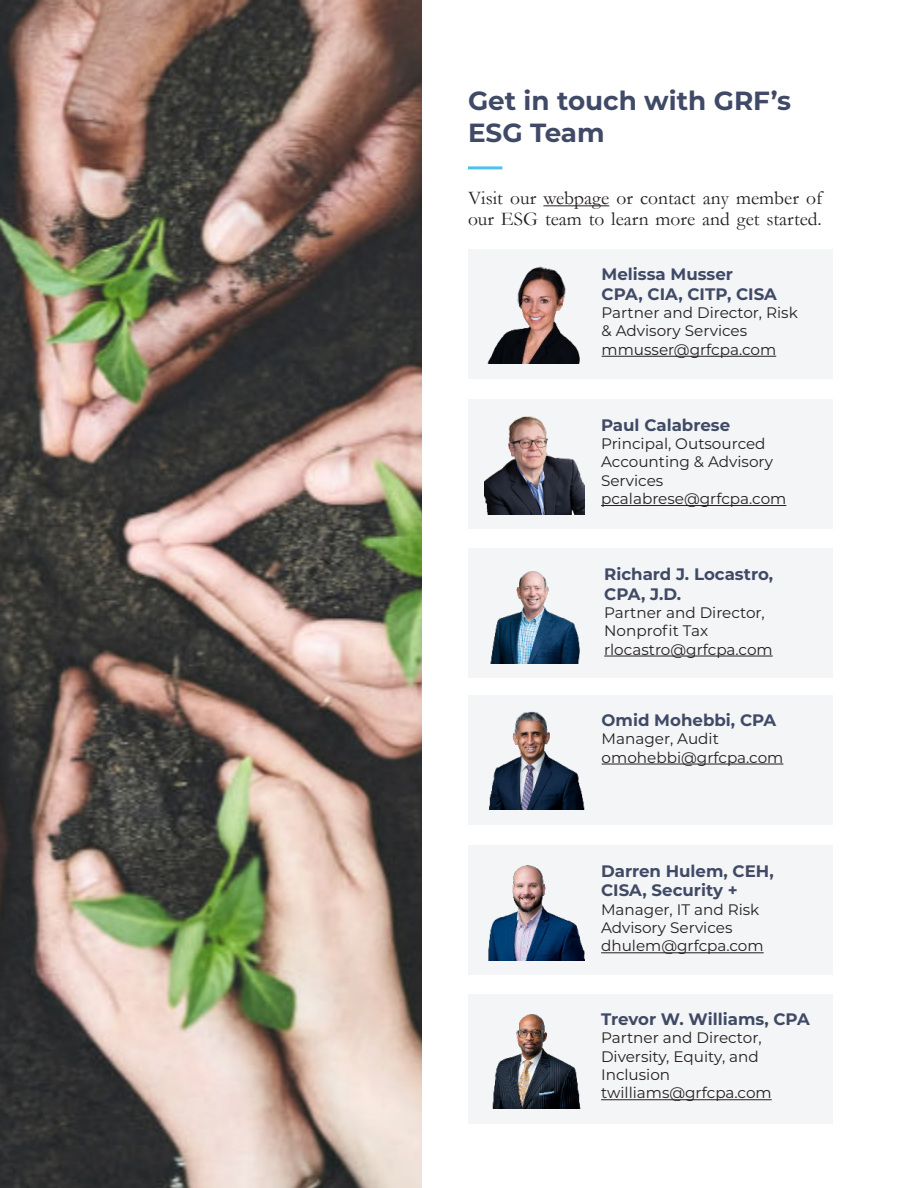
<style>
.page{position:relative;width:918px;height:1188px;background:#fff}
.page>*{position:absolute;margin:0;border:0;box-sizing:border-box;transform-origin:0 0}
.t1{font:700 26.25px/31.5px "Montserrat";color:#404a66}
.t2{font:19.5px/21px "Garamond";color:#231f20}
.t3{font:700 16.65px/20px "Montserrat";color:#404a66}
.t4{font:15.3px/18.3px "Montserrat";color:#231f20}
</style>
<div class="page">
<img style="left:0;top:0;width:421px;height:1188px">
<hr style="left:543px;top:205px;width:66px;height:1px;background:#231f20">
<hr style="left:468px;top:166px;width:34px;height:3px;background:#4fc2ec">
<div style="left:468px;top:250px;width:364px;height:129px;background:#f4f5f6"></div>
<hr style="left:602px;top:356px;width:174px;height:1px;background:#231f20">
<img style="left:487px;top:266px;width:93px;height:98px">
<div style="left:468px;top:695px;width:364px;height:130px;background:#f4f5f6"></div>
<hr style="left:602px;top:764px;width:181px;height:1px;background:#231f20">
<img style="left:488px;top:711px;width:97px;height:99px">
<div style="left:468px;top:400px;width:364px;height:129px;background:#f4f5f6"></div>
<hr style="left:601px;top:505px;width:185px;height:1px;background:#231f20">
<img style="left:485px;top:416px;width:100px;height:98px">
<div style="left:468px;top:548px;width:364px;height:130px;background:#f4f5f6"></div>
<hr style="left:604px;top:656px;width:169px;height:1px;background:#231f20">
<img style="left:490px;top:571px;width:90px;height:92px">
<div style="left:468px;top:845px;width:364px;height:130px;background:#f4f5f6"></div>
<hr style="left:601px;top:952px;width:163px;height:1px;background:#231f20">
<img style="left:488px;top:865px;width:97px;height:95px">
<div style="left:468px;top:994px;width:364px;height:130px;background:#f4f5f6"></div>
<hr style="left:601px;top:1099px;width:171px;height:1px;background:#231f20">
<img style="left:492px;top:1014px;width:89px;height:95px">
<h1 class="t1" style="left:468px;top:87px;width:325px">Get in touch with GRF’s<br>ESG Team</h1>
<p class="t2" style="left:468px;top:190px;width:356px">Visit our webpage or contact any member of our ESG team to learn more and get started.</p>
<p class="t3" style="left:602px;top:265px;width:177px">Melissa Musser<br>CPA, CIA, CITP, CISA</p>
<p class="t4" style="left:602px;top:305px;width:198px">Partner and Director, Risk &amp; Advisory Services mmusser@grfcpa.com</p>
<p class="t3" style="left:601px;top:416px;width:131px">Paul Calabrese</p>
<p class="t4" style="left:601px;top:436px;width:187px">Principal, Outsourced<br>Accounting &amp; Advisory<br>Services pcalabrese@grfcpa.com</p>
<p class="t3" style="left:604px;top:565px;width:170px">Richard J. Locastro,<br>CPA, J.D.</p>
<p class="t4" style="left:604px;top:605px;width:170px">Partner and Director,<br>Nonprofit Tax rlocastro@grfcpa.com</p>
<p class="t3" style="left:602px;top:711px;width:176px">Omid Mohebbi, CPA</p>
<p class="t4" style="left:602px;top:731px;width:183px">Manager, Audit omohebbi@grfcpa.com</p>
<p class="t3" style="left:601px;top:862px;width:174px">Darren Hulem, CEH,<br>CISA, Security +</p>
<p class="t4" style="left:601px;top:901px;width:164px">Manager, IT and Risk<br>Advisory Services dhulem@grfcpa.com</p>
<p class="t3" style="left:601px;top:1010px;width:210px">Trevor W. Williams, CPA</p>
<p class="t4" style="left:601px;top:1030px;width:172px">Partner and Director,<br>Diversity, Equity, and<br>Inclusion twilliams@grfcpa.com</p>
</div>
